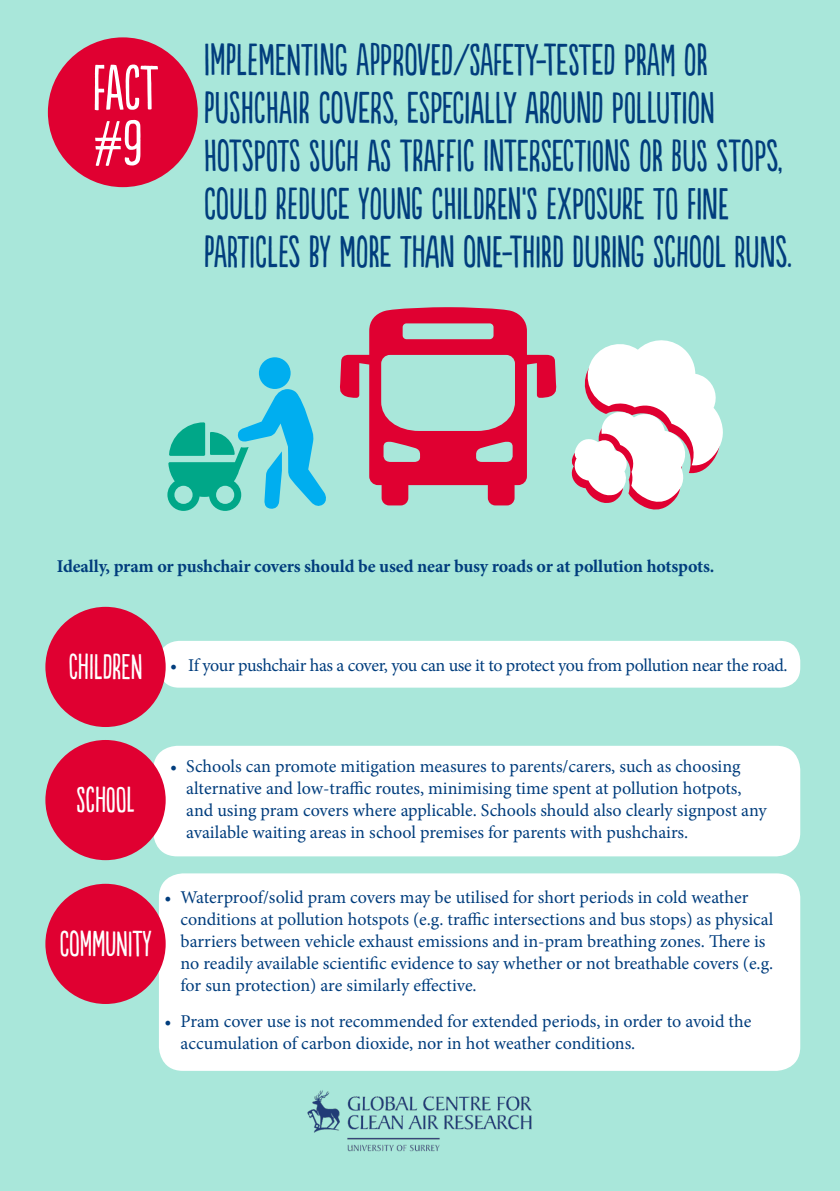
<style>
.page{position:relative;width:840px;height:1191px;background:#fff}
.page>*{position:absolute;margin:0;border:0;box-sizing:border-box;transform-origin:0 0}
.t1{font:60px "Populaire";color:#fff}
.t2{font:42px/48px "Populaire";color:#013d7d}
.t3{font:33.8px "Populaire";color:#fff}
.t4{font:18px/22px "Minion Pro";letter-spacing:-.005em;color:#013d7d}
.t5{font:700 18px "Minion Pro";letter-spacing:-.01em;color:#013d7d}
.t6{font:18px "Minion Pro";letter-spacing:-.025em;color:#013d7d}
</style>
<div class="page">
<div style="left:0;top:0;width:839px;height:1191px;background:#a9e7da"></div>
<div style="left:153px;top:746px;width:646px;height:110px;background:#fff;border-radius:24px"></div>
<div style="left:159px;top:641px;width:640px;height:46px;background:#fff;border-radius:20px"></div>
<img style="left:299px;top:1070px;width:244px;height:82px">
<div style="left:48px;top:37px;width:150px;height:150px;background:#e00031;border-radius:50%"></div>
<div style="left:45px;top:740px;width:120px;height:120px;background:#e00031;border-radius:50%"></div>
<div style="left:45px;top:607px;width:120px;height:120px;background:#e00031;border-radius:50%"></div>
<div style="left:159px;top:873px;width:640px;height:197px;background:#fff;border-radius:24px"></div>
<div style="left:45px;top:883px;width:120px;height:121px;background:#e00031;border-radius:50%"></div>
<svg style="left:340px;top:307px;width:217px;height:198px"></svg>
<svg style="left:571px;top:340px;width:152px;height:170px"></svg>
<div style="left:259px;top:357px;width:31px;height:32px;background:#00aeef;border-radius:50%"></div>
<svg style="left:167px;top:389px;width:159px;height:122px"></svg>
<p class="t1" style="left:93px;top:55px;width:67px">FACT</p>
<p class="t1" style="left:93px;top:111px;width:51px">#9</p>
<p class="t2" style="left:204px;top:37px;width:589px">IMPLEMENTING APPROVED/SAFETY-TESTED PRAM OR PUSHCHAIR COVERS, ESPECIALLY AROUND POLLUTION HOTSPOTS SUCH AS TRAFFIC INTERSECTIONS OR BUS STOPS, COULD REDUCE YOUNG CHILDREN’S EXPOSURE TO FINE PARTICLES BY MORE THAN ONE-THIRD DURING SCHOOL RUNS.</p>
<p class="t5" style="left:57px;top:553px;width:658px">Ideally, pram or pushchair covers should be used near busy roads or at pollution hotspots.</p>
<p class="t3" style="left:69px;top:648px;width:75px">CHILDREN</p>
<p class="t6" style="left:170px;top:652px;width:618px">• If your pushchair has a cover, you can use it to protect you from pollution near the road.</p>
<p class="t3" style="left:77px;top:781px;width:11px">SCHOOL</p>
<p class="t4" style="left:186px;top:755px;width:581px;text-indent:-16px">• Schools can promote mitigation measures to parents/carers, such as choosing alternative and low-traffic routes, minimising time spent at pollution hotpots, and using pram covers where applicable. Schools should also clearly signpost any available waiting areas in school premises for parents with pushchairs.</p>
<p class="t3" style="left:59px;top:925px;width:56px">COMMUNITY</p>
<p class="t4" style="left:180px;top:886px;width:594px;text-indent:-16px">• Waterproof/solid pram covers may be utilised for short periods in cold weather conditions at pollution hotspots (e.g. traffic intersections and bus stops) as physical barriers between vehicle exhaust emissions and in-pram breathing zones. There is no readily available scientific evidence to say whether or not breathable covers (e.g. for sun protection) are similarly effective.</p>
<p class="t4" style="left:180px;top:1010px;width:572px;text-indent:-16px">• Pram cover use is not recommended for extended periods, in order to avoid the accumulation of carbon dioxide, nor in hot weather conditions.</p>
</div>
